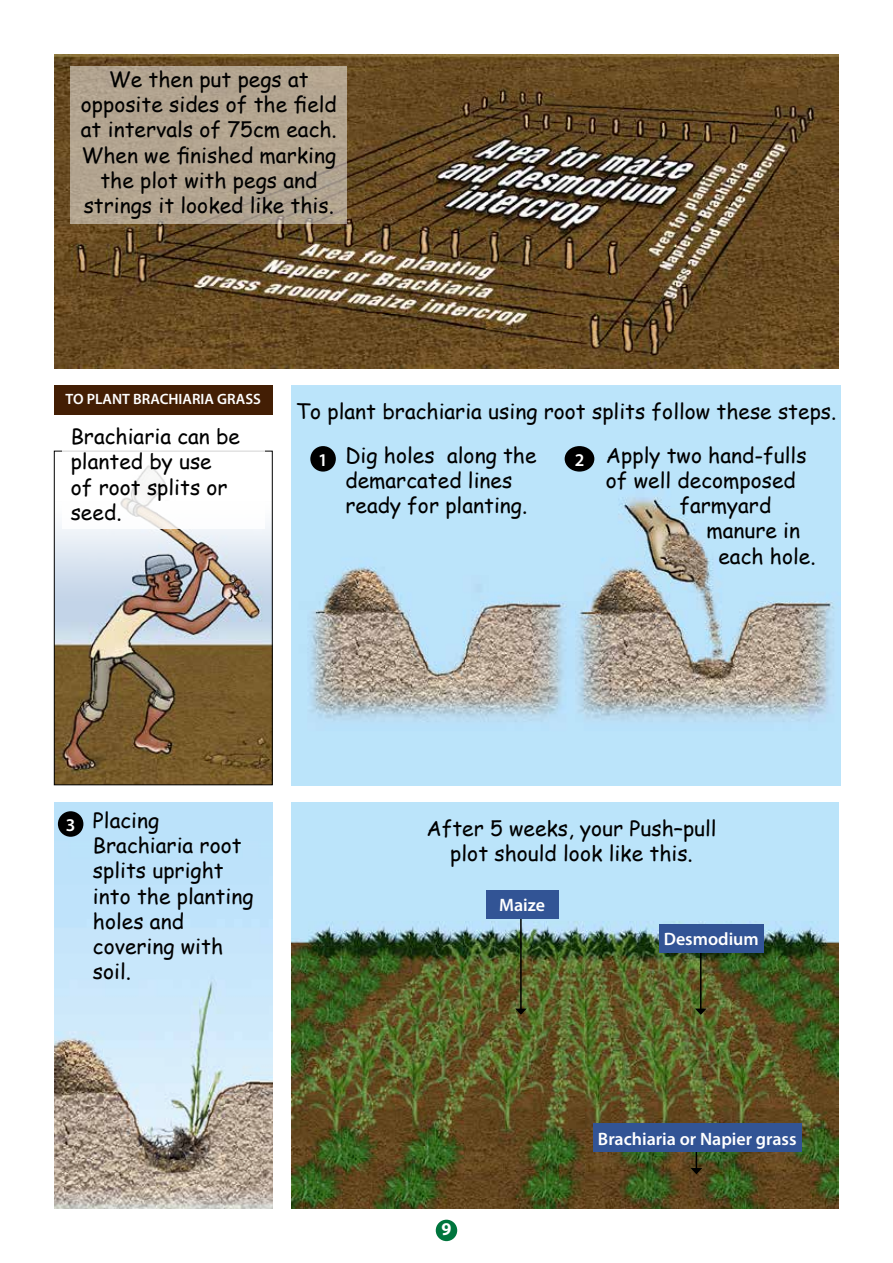
<style>
.page{position:relative;width:893px;height:1263px;background:#fff}
.page>*{position:absolute;margin:0;border:0;box-sizing:border-box;transform-origin:0 0}
.t1{font:21px/25.2px "Comic Sans MS";color:#000}
.t2{font:600 18px "Myriad Pro";color:#fff}
.t3{font:700 18px "Myriad Pro";color:#fff}
.t4{font:600 15px "Myriad Pro";color:#fff}
</style>
<div class="page">
<img style="left:54px;top:54px;width:785px;height:315px">
<div style="left:71px;top:66px;width:276px;height:157px;background:#b2a48f"></div>
<div style="left:54px;top:385px;width:219px;height:30px;background:#431e04"></div>
<img style="left:56px;top:523px;width:215px;height:260px">
<div style="left:54px;top:451px;width:219px;height:334px;border:1px solid #000"></div>
<div style="left:62px;top:419px;width:203px;height:109px;background:#fff"></div>
<img style="left:292px;top:385px;width:548px;height:400px">
<div style="left:310px;top:446px;width:26px;height:26px;background:#000;border-radius:50%"></div>
<div style="left:565px;top:446px;width:29px;height:26px;background:#000;border-radius:50%"></div>
<div style="left:54px;top:802px;width:219px;height:407px;background:#bbe2fa"></div>
<img style="left:54px;top:929px;width:219px;height:280px">
<div style="left:58px;top:811px;width:25px;height:26px;background:#000;border-radius:50%"></div>
<img style="left:292px;top:802px;width:547px;height:407px">
<hr style="left:520px;top:911px;width:2px;height:98px;background:#000">
<svg style="left:515px;top:1008px;width:12px;height:7px"></svg>
<hr style="left:700px;top:942px;width:1px;height:67px;background:#000">
<svg style="left:695px;top:1008px;width:12px;height:7px"></svg>
<svg style="left:690px;top:1152px;width:12px;height:22px"></svg>
<div style="left:486px;top:890px;width:72px;height:28px;background:#325495"></div>
<div style="left:659px;top:924px;width:104px;height:28px;background:#325495"></div>
<div style="left:593px;top:1124px;width:208px;height:28px;background:#325495"></div>
<div style="left:436px;top:1220px;width:21px;height:21px;background:#00753d;border-radius:50%"></div>
<p class="t1" style="left:81px;top:66px;width:258px;text-align:center">We then put pegs at opposite sides of the field at intervals of 75cm each.<br>When we finished marking the plot with pegs and strings it looked like this.</p>
<p class="t4" style="left:66px;top:389px;width:197px">TO PLANT BRACHIARIA GRASS</p>
<p class="t1" style="left:71px;top:423px;width:171px">Brachiaria can be planted by use<br>of root splits or seed.</p>
<p class="t1" style="left:296px;top:398px;width:542px">To plant brachiaria using root splits follow these steps.</p>
<p class="t1" style="left:345px;top:442px;width:193px">Dig holes along the demarcated lines ready for planting.</p>
<p class="t1" style="left:606px;top:442px;width:202px">Apply two hand‑fulls</p>
<p class="t2" style="left:318px;top:448px;width:11px">1</p>
<p class="t2" style="left:575px;top:448px;width:11px">2</p>
<p class="t1" style="left:606px;top:467px;width:191px">of well decomposed</p>
<p class="t1" style="left:679px;top:492px;width:93px">farmyard</p>
<p class="t1" style="left:706px;top:518px;width:95px">manure in</p>
<p class="t1" style="left:718px;top:543px;width:99px">each hole.</p>
<p class="t1" style="left:93px;top:807px;width:162px">Placing<br>Brachiaria root splits upright into the planting holes and covering with soil.</p>
<p class="t2" style="left:66px;top:813px;width:11px">3</p>
<p class="t1" style="left:426px;top:815px;width:292px;text-align:center">After 5 weeks, your Push–pull plot should look like this.</p>
<p class="t2" style="left:499px;top:893px;width:47px">Maize</p>
<p class="t2" style="left:664px;top:927px;width:97px">Desmodium</p>
<p class="t3" style="left:441px;top:1217px;width:11px">9</p>
<p class="t2" style="left:598px;top:1127px;width:200px">Brachiaria or Napier grass</p>
</div>
